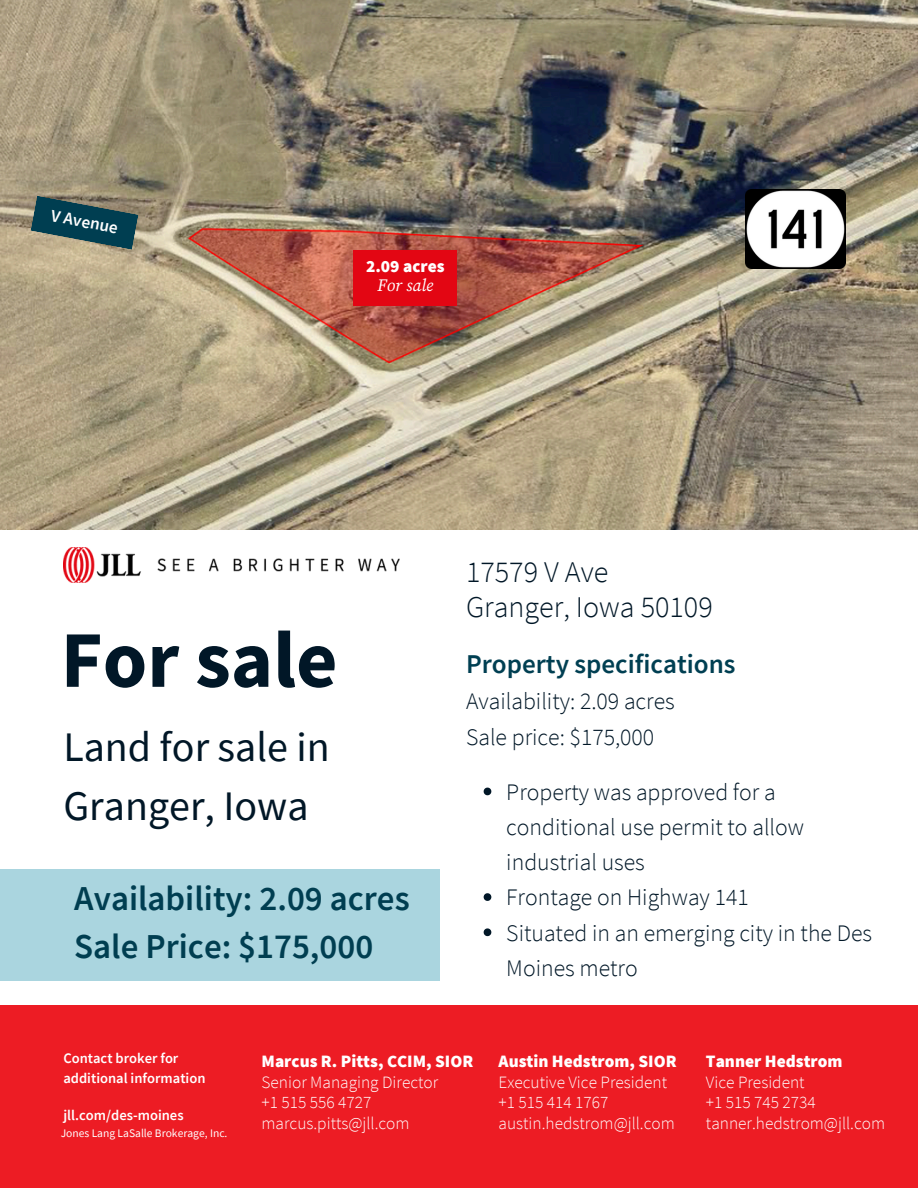
<style>
.page{position:relative;width:918px;height:1188px;background:#fff}
.page>*{position:absolute;margin:0;border:0;box-sizing:border-box;transform-origin:0 0}
.t1{font:700 80.25px "Source Sans Pro";color:#011727}
.t2{font:42px/58.5px "Source Sans Pro";color:#011727}
.t3{font:600 34.95px "Source Sans Pro";color:#003e51}
.t4{font:300 30.15px/35.7px "Source Sans Pro";color:#011727}
.t5{font:600 27.15px "Source Sans Pro";color:#003f52}
.t6{font:300 23.7px/35.2px "Source Sans Pro";color:#011727}
.t7{font:300 17.25px "Source Sans Pro";color:#fff}
.t8{font:900 17.25px "Source Sans Pro";color:#fff}
.t9{font:italic 17.25px "Source Serif Pro";color:#fff}
.t10{font:600 17.25px "Source Sans Pro";color:#fff}
.t11{font:600 14.55px/20.2px "Source Sans Pro";color:#fff}
.t12{font:11.55px "Source Sans Pro";color:#fefefe}
</style>
<div class="page">
<div style="left:0;top:869px;width:440px;height:112px;background:#aad5df"></div>
<div style="left:0;top:1006px;width:918px;height:182px;background:#ed1c24"></div>
<img style="left:63px;top:548px;width:337px;height:35px">
<img style="left:0;top:0;width:918px;height:529px">
<div style="left:354px;top:250px;width:103px;height:55px;background:#e30613"></div>
<svg style="left:31px;top:196px;width:108px;height:54px;background:#3f5f61"></svg>
<img style="left:746px;top:189px;width:100px;height:80px">
<svg style="left:484px;top:788px;width:7px;height:7px"></svg>
<svg style="left:484px;top:893px;width:7px;height:8px"></svg>
<svg style="left:484px;top:928px;width:7px;height:8px"></svg>
<p class="t10" style="left:54px;top:204px;width:69px;rotate:11deg">V Avenue</p>
<p class="t8" style="left:366px;top:255px;width:80px">2.09 acres</p>
<p class="t9" style="left:377px;top:276px;width:58px">For sale</p>
<h1 class="t1" style="left:61px;top:608px;width:278px">For sale</h1>
<h2 class="t2" style="left:63px;top:717px;width:268px">Land for sale in<br>Granger, Iowa</h2>
<p class="t3" style="left:74px;top:876px;width:337px">Availability: 2.09 acres</p>
<p class="t3" style="left:74px;top:924px;width:301px">Sale Price: $175,000</p>
<h3 class="t4" style="left:466px;top:553px;width:248px">17579 V Ave<br>Granger, Iowa 50109</h3>
<p class="t5" style="left:466px;top:646px;width:271px">Property specifications</p>
<p class="t6" style="left:466px;top:683px;width:210px">Availability: 2.09 acres<br>Sale price: $175,000</p>
<h4 class="t6" style="left:506px;top:774px;width:299px">Property was approved for a conditional use permit to allow industrial uses</h4>
<h4 class="t6" style="left:506px;top:879px;width:244px">Frontage on Highway 141</h4>
<p class="t6" style="left:506px;top:914px;width:367px">Situated in an emerging city in the Des<br>Moines metro</p>
<p class="t11" style="left:63px;top:1047px;width:144px">Contact broker for additional information</p>
<p class="t11" style="left:63px;top:1105px;width:122px">jll.com/des-moines</p>
<p class="t12" style="left:61px;top:1126px;width:168px">Jones Lang LaSalle Brokerage, Inc.</p>
<p class="t8" style="left:262px;top:1050px;width:213px">Marcus R. Pitts, CCIM, SIOR</p>
<p class="t7" style="left:262px;top:1071px;width:178px">Senior Managing Director</p>
<p class="t7" style="left:262px;top:1091px;width:111px">+1 515 556 4727</p>
<p class="t7" style="left:262px;top:1112px;width:150px">marcus.pitts@jll.com</p>
<p class="t8" style="left:499px;top:1050px;width:180px">Austin Hedstrom, SIOR</p>
<p class="t7" style="left:499px;top:1071px;width:170px">Executive Vice President</p>
<p class="t7" style="left:499px;top:1091px;width:111px">+1 515 414 1767</p>
<p class="t7" style="left:499px;top:1112px;width:178px">austin.hedstrom@jll.com</p>
<p class="t8" style="left:706px;top:1050px;width:138px">Tanner Hedstrom</p>
<p class="t7" style="left:706px;top:1071px;width:100px">Vice President</p>
<p class="t7" style="left:706px;top:1091px;width:111px">+1 515 745 2734</p>
<p class="t7" style="left:706px;top:1112px;width:181px">tanner.hedstrom@jll.com</p>
</div>
